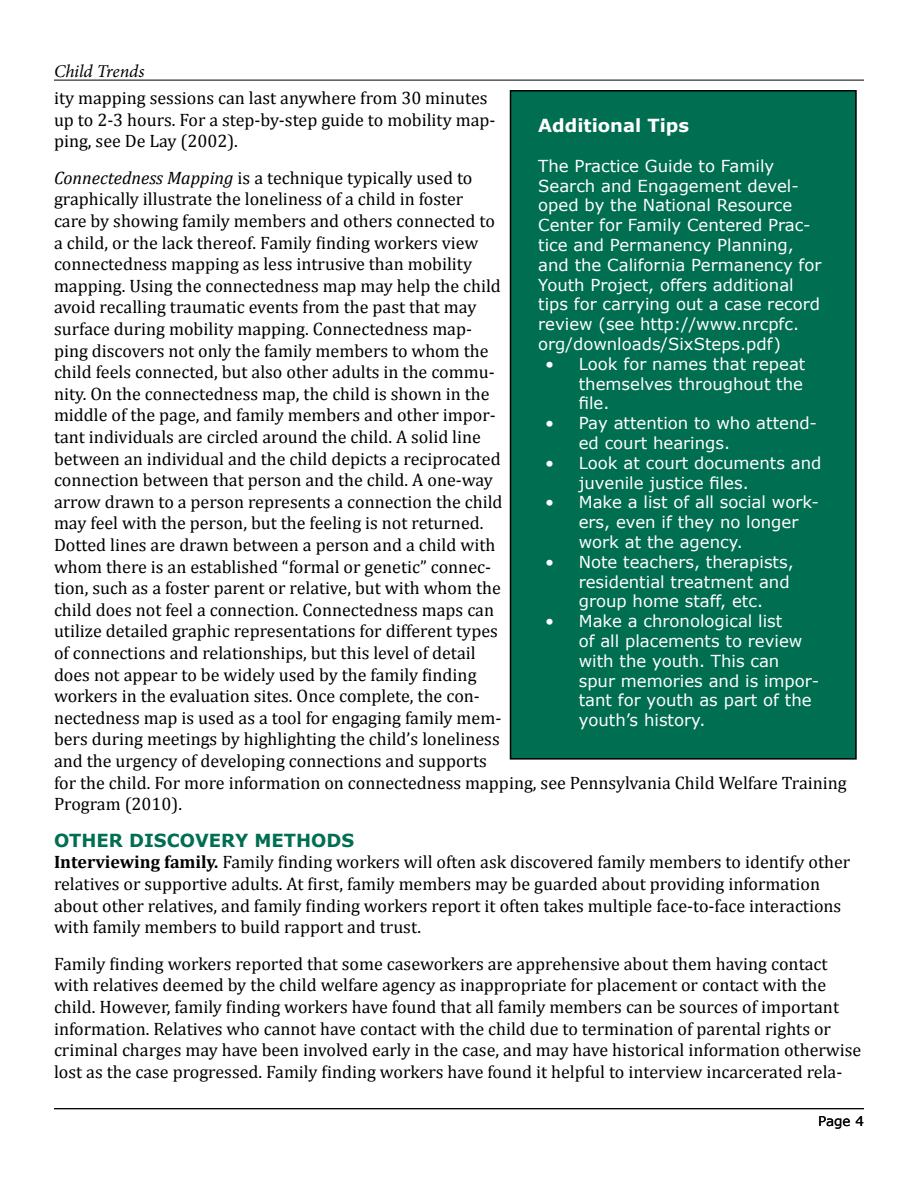
<style>
.page{position:relative;width:918px;height:1188px;background:#fff}
.page>*{position:absolute;margin:0;border:0;box-sizing:border-box;transform-origin:0 0}
.CTParagraph{font:18px/21.6px "Cambria";color:#000}
.CTHeader2{font:700 18px "Verdana";color:#006e51}
.t1{font:700 18px "Verdana";color:#fff}
.t2{font:italic 18px "Minion Pro";letter-spacing:-.005em;color:#000}
.t3{font:16.5px/19.8px "Verdana";color:#fff}
.t4{font:13.5px "Verdana";color:#000}
.s1{font-style:italic}
.s2{font-weight:700}
</style>
<div class="page">
<hr style="left:54px;top:80px;width:810px;height:1px;background:#000">
<hr style="left:54px;top:1108px;width:810px;height:1px;background:#000">
<div style="left:511px;top:91px;width:345px;height:668px;background:#006e51"></div>
<div style="left:510px;top:90px;width:347px;height:670px;border:2px solid #000"></div>
<p class="t2" style="left:54px;top:59px;width:92px">Child Trends</p>
<p class="CTParagraph" style="left:54px;top:87px;width:443px">ity mapping sessions can last anywhere from 30 minutes up to 2-3 hours. For a step-by-step guide to mobility map&shy;ping, see De Lay (2002).</p>
<p class="CTParagraph" style="left:54px;top:167px;width:794px"><span class="s1">Connectedness Mapping</span> is a technique typically used to<br>graphically illustrate the loneliness of a child in foster<br>care by showing family members and others connected to<br>a child, or the lack thereof. Family finding workers view<br>connectedness mapping as less intrusive than mobility<br>mapping. Using the connectedness map may help the child<br>avoid recalling traumatic events from the past that may<br>surface during mobility mapping. Connectedness map-<br>ping discovers not only the family members to whom the<br>child feels connected, but also other adults in the commu-<br>nity. On the connectedness map, the child is shown in the<br>middle of the page, and family members and other impor-<br>tant individuals are circled around the child. A solid line<br>between an individual and the child depicts a reciprocated<br>connection between that person and the child. A one-way<br>arrow drawn to a person represents a connection the child<br>may feel with the person, but the feeling is not returned.<br>Dotted lines are drawn between a person and a child with<br>whom there is an established “formal or genetic” connec-<br>tion, such as a foster parent or relative, but with whom the<br>child does not feel a connection. Connectedness maps can<br>utilize detailed graphic representations for different types<br>of connections and relationships, but this level of detail<br>does not appear to be widely used by the family finding<br>workers in the evaluation sites. Once complete, the con-<br>nectedness map is used as a tool for engaging family mem-<br>bers during meetings by highlighting the child’s loneliness<br>and the urgency of developing connections and supports<br>for the child. For more information on connectedness mapping, see Pennsylvania Child Welfare Training Program (2010).</p>
<p class="CTHeader2" style="left:54px;top:828px;width:302px">OTHER DISCOVERY METHODS</p>
<p class="CTParagraph" style="left:54px;top:851px;width:798px"><span class="s2">Interviewing family.</span> Family finding workers will often ask discovered family members to identify other relatives or supportive adults. At first, family members may be guarded about providing information about other relatives, and family finding workers report it often takes multiple face-to-face interactions with family members to build rapport and trust.</p>
<p class="CTParagraph" style="left:54px;top:953px;width:809px">Family finding workers reported that some caseworkers are apprehensive about them having contact with relatives deemed by the child welfare agency as inappropriate for placement or contact with the child. However, family finding workers have found that all family members can be sources of important information. Relatives who cannot have contact with the child due to termination of parental rights or criminal charges may have been involved early in the case, and may have historical information otherwise lost as the case progressed. Family finding workers have found it helpful to interview incarcerated rela-</p>
<p class="t4" style="left:818px;top:1112px;width:47px">Page 4</p>
<p class="t1" style="left:538px;top:113px;width:152px">Additional Tips</p>
<p class="t3" style="left:538px;top:156px;width:285px">The Practice Guide to Family<br>Search and Engagement devel&shy;oped by the National Resource<br>Center for Family Centered Prac&shy;tice and Permanency Planning, and the California Permanency for<br>Youth Project, offers additional tips for carrying out a case record review (see http://www.nrcpfc. org/downloads/SixSteps.pdf)</p>
<p class="t3" style="left:579px;top:354px;width:228px;text-indent:-34px">• Look for names that repeat themselves throughout the file.</p>
<p class="t3" style="left:579px;top:413px;width:240px;text-indent:-34px">• Pay attention to who attend&shy;ed court hearings.</p>
<p class="t3" style="left:579px;top:453px;width:244px;text-indent:-34px">• Look at court documents and juvenile justice files.</p>
<p class="t3" style="left:579px;top:492px;width:242px;text-indent:-34px">• Make a list of all social work&shy;ers, even if they no longer work at the agency.</p>
<p class="t3" style="left:579px;top:552px;width:216px;text-indent:-34px">• Note teachers, therapists, residential treatment and group home staff, etc.</p>
<p class="t3" style="left:579px;top:611px;width:242px;text-indent:-34px">• Make a chronological list<br>of all placements to review with the youth. This can spur memories and is impor&shy;tant for youth as part of the youth’s history.</p>
</div>
